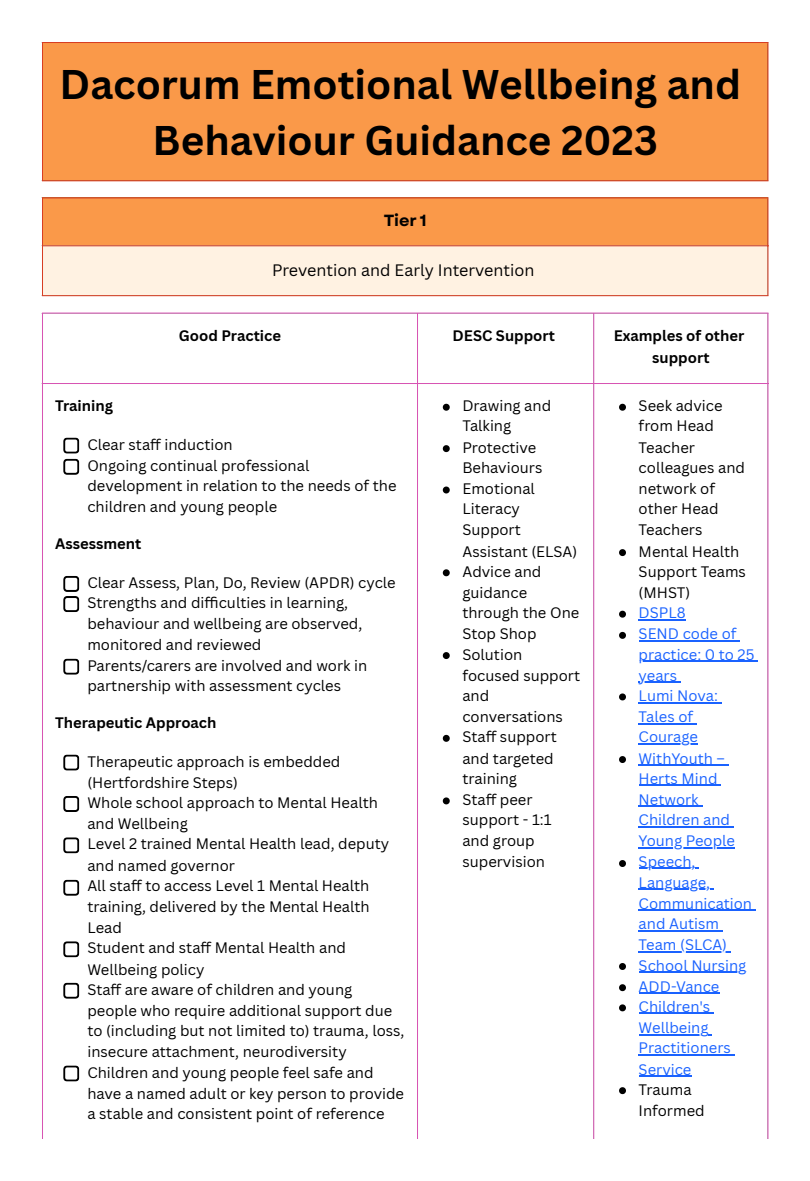
<style>
.page{position:relative;width:810px;height:1181px;background:#fff}
.page>*{position:absolute;margin:0;border:0;box-sizing:border-box;transform-origin:0 0}
.t1{font:700 40.35px/56.6px "Canva Sans";color:#000;text-align:center}
.t2{font:16.2px "Canva Sans";color:#000}
.t3{font:700 16.2px "Garet";color:#000}
.t4{font:14.85px/20.7px "Canva Sans";color:#000}
.t5{font:14.85px/20.7px "Canva Sans";color:#1a62ff}
.t6{font:700 14.85px/22.2px "Canva Sans";color:#000;text-align:center}
</style>
<div class="page">
<div style="left:42px;top:42px;width:726px;height:139px;background:#fa9949"></div>
<hr style="left:42px;top:43px;width:1px;height:137px;background:#d83e23">
<hr style="left:767px;top:43px;width:1px;height:137px;background:#d83e23">
<hr style="left:42px;top:42px;width:726px;height:1px;background:#d83e23">
<hr style="left:42px;top:180px;width:726px;height:1px;background:#d83e23">
<div style="left:42px;top:198px;width:726px;height:48px;background:#fa9949"></div>
<div style="left:42px;top:245px;width:726px;height:51px;background:#fff2e2"></div>
<hr style="left:42px;top:198px;width:1px;height:97px;background:#d83e23">
<hr style="left:767px;top:198px;width:1px;height:97px;background:#d83e23">
<hr style="left:42px;top:197px;width:726px;height:1px;background:#d83e23">
<hr style="left:42px;top:245px;width:726px;height:1px;background:#d83e23">
<hr style="left:42px;top:295px;width:726px;height:1px;background:#d83e23">
<svg style="left:63px;top:437px;width:16px;height:16px"></svg>
<svg style="left:63px;top:459px;width:16px;height:16px"></svg>
<svg style="left:63px;top:576px;width:16px;height:36px"></svg>
<svg style="left:63px;top:658px;width:16px;height:16px"></svg>
<svg style="left:63px;top:754px;width:16px;height:16px"></svg>
<svg style="left:63px;top:796px;width:16px;height:16px"></svg>
<svg style="left:63px;top:837px;width:16px;height:16px"></svg>
<svg style="left:63px;top:879px;width:16px;height:16px"></svg>
<svg style="left:63px;top:941px;width:16px;height:16px"></svg>
<svg style="left:63px;top:982px;width:16px;height:16px"></svg>
<svg style="left:63px;top:1065px;width:16px;height:16px"></svg>
<svg style="left:443px;top:404px;width:7px;height:7px"></svg>
<svg style="left:443px;top:445px;width:7px;height:7px"></svg>
<svg style="left:443px;top:486px;width:7px;height:7px"></svg>
<svg style="left:443px;top:569px;width:7px;height:7px"></svg>
<svg style="left:443px;top:652px;width:7px;height:7px"></svg>
<svg style="left:443px;top:735px;width:7px;height:6px"></svg>
<svg style="left:443px;top:797px;width:7px;height:7px"></svg>
<svg style="left:619px;top:404px;width:7px;height:7px"></svg>
<svg style="left:619px;top:549px;width:7px;height:7px"></svg>
<svg style="left:619px;top:610px;width:7px;height:7px"></svg>
<hr style="left:639px;top:619px;width:47px;height:1px;background:#1a62ff">
<svg style="left:619px;top:632px;width:7px;height:7px"></svg>
<hr style="left:639px;top:640px;width:98px;height:1px;background:#1a62ff">
<hr style="left:639px;top:660px;width:115px;height:1px;background:#1a62ff">
<hr style="left:639px;top:681px;width:42px;height:2px;background:#1a62ff">
<svg style="left:619px;top:693px;width:7px;height:7px"></svg>
<hr style="left:639px;top:702px;width:79px;height:1px;background:#1a62ff">
<hr style="left:639px;top:723px;width:54px;height:1px;background:#1a62ff">
<hr style="left:639px;top:743px;width:59px;height:1px;background:#1a62ff">
<svg style="left:619px;top:756px;width:7px;height:7px"></svg>
<hr style="left:639px;top:764px;width:86px;height:1px;background:#1a62ff">
<hr style="left:639px;top:784px;width:79px;height:1px;background:#1a62ff">
<hr style="left:639px;top:806px;width:60px;height:1px;background:#1a62ff">
<hr style="left:639px;top:826px;width:91px;height:1px;background:#1a62ff">
<hr style="left:639px;top:847px;width:96px;height:1px;background:#1a62ff">
<svg style="left:619px;top:860px;width:7px;height:7px"></svg>
<hr style="left:639px;top:867px;width:57px;height:1px;background:#1a62ff">
<hr style="left:639px;top:888px;width:71px;height:1px;background:#1a62ff">
<hr style="left:639px;top:910px;width:113px;height:1px;background:#1a62ff">
<hr style="left:639px;top:930px;width:80px;height:1px;background:#1a62ff">
<hr style="left:639px;top:951px;width:92px;height:1px;background:#1a62ff">
<svg style="left:619px;top:963px;width:7px;height:7px"></svg>
<hr style="left:639px;top:971px;width:107px;height:1px;background:#1a62ff">
<svg style="left:619px;top:984px;width:7px;height:7px"></svg>
<hr style="left:639px;top:992px;width:80px;height:1px;background:#1a62ff">
<svg style="left:619px;top:1004px;width:7px;height:7px"></svg>
<hr style="left:639px;top:1012px;width:71px;height:1px;background:#1a62ff">
<hr style="left:639px;top:1034px;width:70px;height:1px;background:#1a62ff">
<hr style="left:639px;top:1054px;width:92px;height:1px;background:#1a62ff">
<hr style="left:639px;top:1075px;width:52px;height:1px;background:#1a62ff">
<svg style="left:619px;top:1087px;width:7px;height:7px"></svg>
<hr style="left:42px;top:313px;width:1px;height:825px;background:#d854b3">
<hr style="left:417px;top:313px;width:1px;height:825px;background:#d854b3">
<hr style="left:593px;top:313px;width:1px;height:825px;background:#d854b3">
<hr style="left:767px;top:313px;width:1px;height:825px;background:#d854b3">
<hr style="left:42px;top:312px;width:726px;height:1px;background:#d854b3">
<hr style="left:42px;top:383px;width:726px;height:1px;background:#d854b3">
<hr style="left:42px;top:1180px;width:726px;height:1px;background:#d854b3">
<p class="t1" style="left:60px;top:55px;width:683px">Dacorum Emotional Wellbeing and<br>Behaviour Guidance 2023</p>
<p class="t3" style="left:384px;top:208px;width:44px">Tier 1</p>
<p class="t2" style="left:272px;top:258px;width:264px">Prevention and Early Intervention</p>
<p class="t6" style="left:179px;top:324px;width:104px">Good Practice</p>
<p class="t6" style="left:453px;top:324px;width:104px">DESC Support</p>
<p class="t6" style="left:614px;top:324px;width:132px">Examples of other support</p>
<p class="t6" style="left:55px;top:394px;width:60px">Training</p>
<p class="t4" style="left:87px;top:433px;width:147px">Clear staff induction</p>
<p class="t4" style="left:87px;top:454px;width:311px">Ongoing continual professional development in relation to the needs of the children and young people</p>
<p class="t6" style="left:55px;top:531px;width:88px">Assessment</p>
<p class="t4" style="left:87px;top:572px;width:310px">Clear Assess, Plan, Do, Review (APDR) cycle</p>
<p class="t4" style="left:87px;top:592px;width:276px">Strengths and diffi culties in learning, behaviour and wellbeing are observed, monitored and reviewed</p>
<p class="t4" style="left:87px;top:655px;width:281px;line-height:20.2px">Parents/carers are involved and work in partnership with assessment cycles</p>
<h1 class="t6" style="left:55px;top:711px;width:163px">Therapeutic Approach</h1>
<p class="t4" style="left:87px;top:750px;width:255px;line-height:21.1px">Therapeutic approach is embedded (Hertfordshire Steps)</p>
<p class="t4" style="left:87px;top:791px;width:292px;line-height:21.1px">Whole school approach to Mental Health and Wellbeing</p>
<p class="t4" style="left:87px;top:833px;width:303px;line-height:21.1px">Level 2 trained Mental Health lead, deputy and named governor</p>
<p class="t4" style="left:87px;top:874px;width:284px;line-height:21.1px;text-align:justify">All staff to access Level 1 Mental Health training, delivered by the Mental Health Lead</p>
<p class="t4" style="left:87px;top:937px;width:260px;line-height:21.1px">Student and staff Mental Health and<br>Wellbeing policy</p>
<p class="t4" style="left:87px;top:978px;width:318px">Staff are aware of children and young people who require additional support due to (including but not limited to) trauma, loss, insecure attachment, neurodiversity</p>
<p class="t4" style="left:87px;top:1061px;width:318px">Children and young people feel safe and have a named adult or key person to provide a stable and consistent point of reference</p>
<p class="t4" style="left:462px;top:395px;width:90px;line-height:20.2px">Drawing and<br>Talking</p>
<p class="t4" style="left:462px;top:437px;width:82px;line-height:20.2px">Protective<br>Behaviours</p>
<p class="t4" style="left:462px;top:478px;width:116px">Emotional<br>Literacy<br>Support<br>Assistant (ELSA)</p>
<p class="t4" style="left:462px;top:560px;width:118px">Advice and guidance through the One<br>Stop Shop</p>
<p class="t4" style="left:462px;top:643px;width:119px">Solution focused support and conversations</p>
<p class="t4" style="left:462px;top:726px;width:96px">Staff support and targeted training</p>
<p class="t4" style="left:462px;top:789px;width:91px">Staff peer support - 1:1 and group supervision</p>
<p class="t4" style="left:639px;top:395px;width:108px">Seek advice from Head<br>Teacher colleagues and network of other Head<br>Teachers</p>
<p class="t4" style="left:639px;top:540px;width:109px">Mental Health<br>Support Teams (MHST)</p>
<p class="t5" style="left:639px;top:602px;width:49px">DSPL8</p>
<p class="t5" style="left:639px;top:623px;width:117px">SEND code of practice: 0 to 25 years</p>
<p class="t5" style="left:639px;top:685px;width:81px">Lumi Nova:<br>Tales of<br>Courage</p>
<p class="t5" style="left:639px;top:747px;width:98px">WithYouth –<br>Herts Mind<br>Network<br>Children and<br>Young People</p>
<p class="t5" style="left:639px;top:850px;width:115px">Speech,<br>Language,<br>Communication and Autism<br>Team (SLCA)</p>
<p class="t5" style="left:639px;top:954px;width:109px">School Nursing</p>
<p class="t5" style="left:639px;top:975px;width:82px">ADD-Vance</p>
<p class="t5" style="left:639px;top:995px;width:94px">Children's<br>Wellbeing<br>Practitioners<br>Service</p>
<p class="t4" style="left:639px;top:1078px;width:68px;line-height:21.1px">Trauma<br>Informed</p>
</div>
